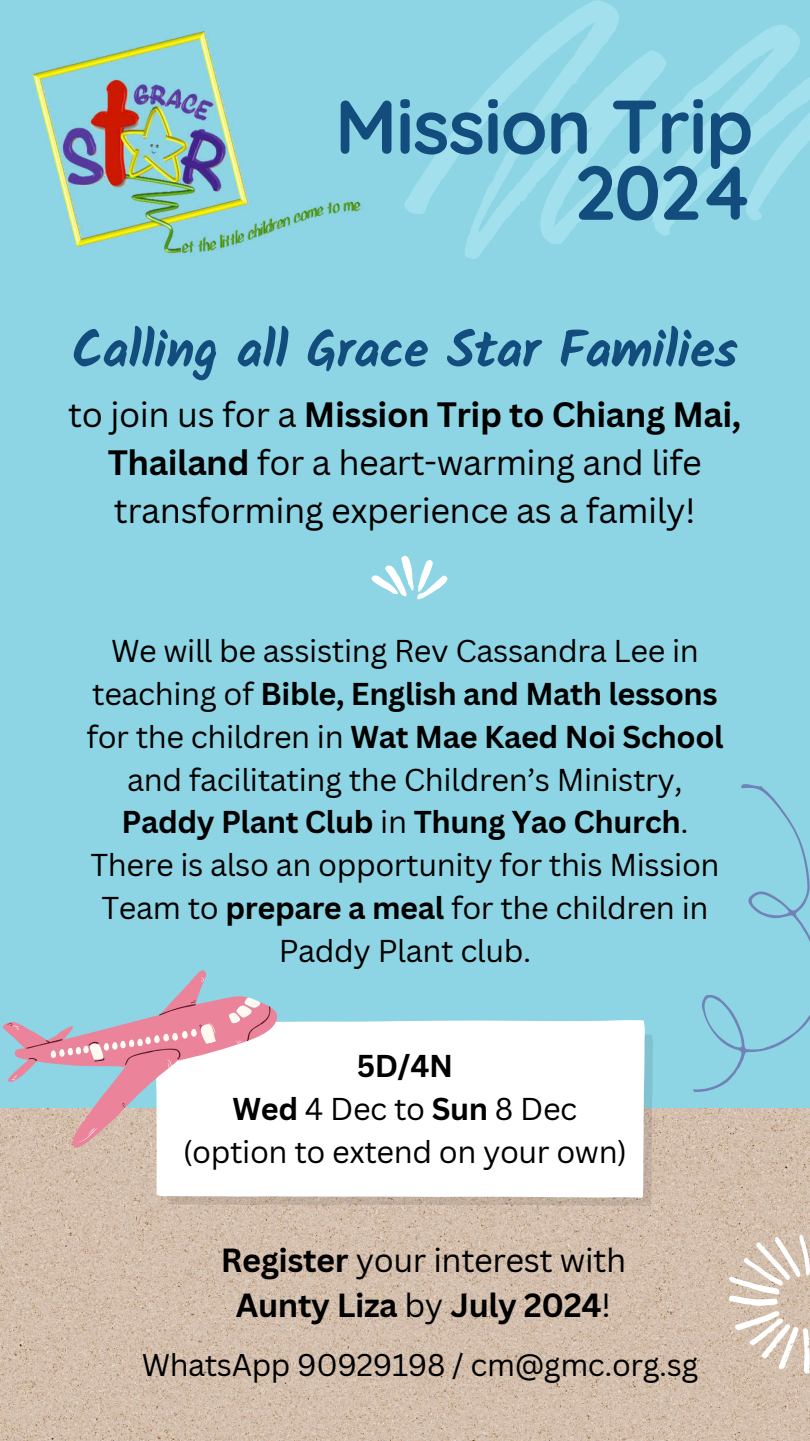
<style>
.page{position:relative;width:810px;height:1441px;background:#fff}
.page>*{position:absolute;margin:0;border:0;box-sizing:border-box;transform-origin:0 0}
.t1{font:700 75.9px/65.9px "Quicksand";letter-spacing:-.015em;color:#124d7e;text-align:right}
.t2{font:700 51px "Kalam";letter-spacing:-.015em;color:#124d7e}
.t3{font:34.3px/47.9px "Canva Sans";letter-spacing:-.015em;color:#000;text-align:center}
.t4{font:700 32.5px/45px "Canva Sans";letter-spacing:-.015em;color:#000;text-align:center}
.t5{font:30.7px/42.8px "Canva Sans";letter-spacing:-.015em;color:#000;text-align:center}
.t6{font:30.5px "Canva Sans";letter-spacing:-.015em;color:#000}
.s1{font-weight:700}
.s2{font-weight:400}
</style>
<div class="page">
<div style="left:0;top:0;width:810px;height:1440px;background:#8dd5e4"></div>
<img style="left:0;top:1121px;width:810px;height:319px">
<img style="left:32px;top:31px;width:329px;height:223px">
<svg style="left:404px;top:0;width:406px;height:259px"></svg>
<svg style="left:166px;top:1121px;width:487px;height:84px;background:#c0ae9d"></svg>
<div style="left:156px;top:1020px;width:489px;height:177px;background:#fff"></div>
<svg style="left:0;top:1020px;width:293px;height:146px;background:#efe9e3"></svg>
<svg style="left:0;top:1020px;width:280px;height:137px;background:#ddd7d0"></svg>
<svg style="left:7px;top:970px;width:274px;height:167px"></svg>
<svg style="left:371px;top:555px;width:77px;height:45px"></svg>
<svg style="left:729px;top:1234px;width:81px;height:139px;background:#dcccbe"></svg>
<svg style="left:638px;top:784px;width:172px;height:337px"></svg>
<h1 class="t1" style="left:335px;top:92px;width:420px">Mission Trip<br>2024</h1>
<h2 class="t2" style="left:72px;top:319px;width:668px">Calling all Grace Star Families</h2>
<p class="t3" style="left:68px;top:389px;width:675px">to join us for a <span class="s1">Mission Trip to Chiang Mai,<br>Thailand</span> for a heart-warming and life transforming experience as a family!</p>
<p class="t5" style="left:86px;top:628px;width:639px">We will be assisting Rev Cassandra Lee in teaching of <span class="s1">Bible, English and Math lessons </span>for the children in <span class="s1">Wat Mae Kaed Noi School </span>and facilitating the Children’s Ministry, <span class="s1">Paddy Plant Club</span> in <span class="s1">Thung Yao Church</span>.<br>There is also an opportunity for this Mission Team to <span class="s1">prepare a meal</span> for the children in Paddy Plant club.</p>
<p class="t5" style="left:183px;top:1043px;width:446px"><span class="s1">5D/4N<br>Wed</span> 4 Dec to <span class="s1">Sun</span> 8 Dec (option to extend on your own)</p>
<p class="t4" style="left:221px;top:1236px;width:407px">Register <span class="s2">your interest with<br></span>Aunty Liza <span class="s2">by</span> July 2024<span class="s2">!</span></p>
<p class="t6" style="left:142px;top:1342px;width:558px">WhatsApp 90929198 / cm@gmc.org.sg</p>
</div>
